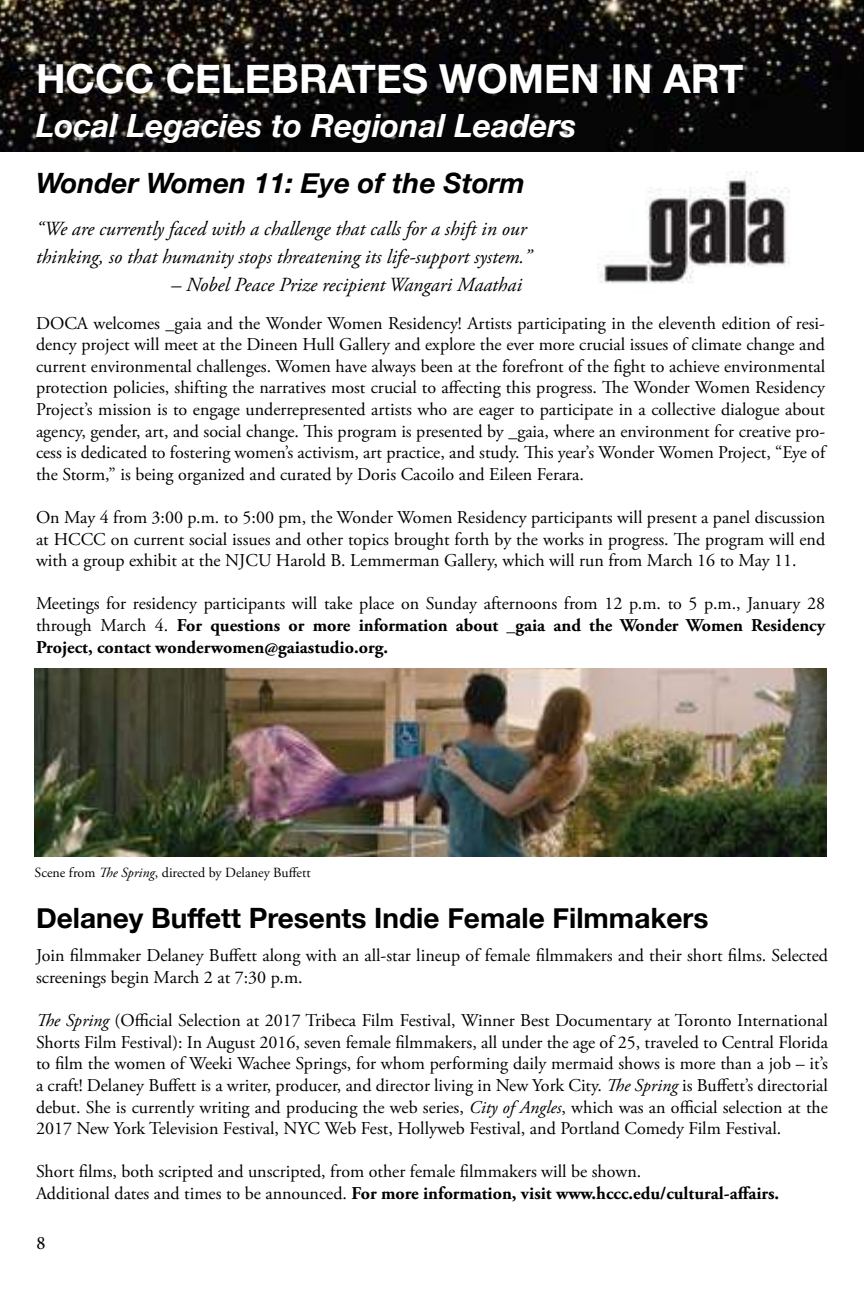
<style>
.page{position:relative;width:864px;height:1296px;background:#fff}
.page>*{position:absolute;margin:0;border:0;box-sizing:border-box;transform-origin:0 0}
.t1{font:700 40px "Helvetica Neue";color:#fff}
.t2{font:italic 700 32px "Helvetica Neue";color:#fff}
.t3{font:700 28px "Helvetica Neue";color:#000}
.t4{font:italic 700 28px "Helvetica Neue";color:#000}
.t5{font:italic 20px/28px "Adobe Garamond Pro";color:#000}
.t6{font:20px "Minion Pro";color:#000}
.t7{font:18px/21.6px "Adobe Garamond Pro";color:#000;text-align:justify}
.t8{font:700 18px/21.6px "Adobe Garamond Pro";color:#000;text-align:justify}
.t9{font:14px "Adobe Garamond Pro";color:#000}
.s1{font-weight:400}
.s2{font-style:italic}
.s3{font-weight:700}
</style>
<div class="page">
<img style="left:0;top:0;width:864px;height:151px">
<img style="left:598px;top:172px;width:192px;height:111px">
<img style="left:35px;top:668px;width:792px;height:189px">
<h1 class="t1" style="left:36px;top:47px;width:709px">HCCC CELEBRATES WOMEN IN ART</h1>
<h2 class="t2" style="left:36px;top:100px;width:542px">Local Legacies to Regional Leaders</h2>
<h3 class="t4" style="left:36px;top:161px;width:490px">Wonder Women 11: Eye of the Storm</h3>
<p class="t5" style="left:36px;top:215px;width:497px">“We are currently faced with a challenge that calls for a shift in our thinking, so that humanity stops threatening its life-support system.”</p>
<p class="t5" style="left:171px;top:271px;width:352px">– Nobel Peace Prize recipient Wangari Maathai</p>
<p class="t7" style="left:36px;top:313px;width:791px">DOCA welcomes _gaia and the Wonder Women Residency! Artists participating in the eleventh edition of resi&shy;dency project will meet at the Dineen Hull Gallery and explore the ever more crucial issues of climate change and current environmental challenges. Women have always been at the forefront of the fight to achieve environmental protection policies, shifting the narratives most crucial to affecting this progress. The Wonder Women Residency Project’s mission is to engage underrepresented artists who are eager to participate in a collective dialogue about agency, gender, art, and social change. This program is presented by _gaia, where an environment for creative pro&shy;cess is dedicated to fostering women’s activism, art practice, and study. This year’s Wonder Women Project, “Eye of the Storm,” is being organized and curated by Doris Cacoilo and Eileen Ferara.</p>
<p class="t7" style="left:36px;top:507px;width:791px">On May 4 from 3:00 p.m. to 5:00 pm, the Wonder Women Residency participants will present a panel discussion at HCCC on current social issues and other topics brought forth by the works in progress. The program will end with a group exhibit at the NJCU Harold B. Lemmerman Gallery, which will run from March 16 to May 11.</p>
<p class="t8" style="left:36px;top:593px;width:791px"><span class="s1">Meetings for residency participants will take place on Sunday afternoons from 12 p.m. to 5 p.m., January 28 through March 4.</span> For questions or more information about _gaia and the Wonder Women Residency Project, contact wonderwomen@gaiastudio.org.</p>
<p class="t9" style="left:35px;top:864px;width:278px">Scene from <span class="s2">The Spring</span>, directed by Delaney Buffett</p>
<h3 class="t3" style="left:36px;top:896px;width:674px">Delaney Buffett Presents Indie Female Filmmakers</h3>
<p class="t7" style="left:36px;top:945px;width:793px">Join filmmaker Delaney Buffett along with an all-star lineup of female filmmakers and their short films. Selected screenings begin March 2 at 7:30 p.m.</p>
<p class="t7" style="left:36px;top:1010px;width:794px"><span class="s2">The Spring</span> (Official Selection at 2017 Tribeca Film Festival, Winner Best Documentary at Toronto International Shorts Film Festival): In August 2016, seven female filmmakers, all under the age of 25, traveled to Central Florida to film the women of Weeki Wachee Springs, for whom performing daily mermaid shows is more than a job – it’s a craft! Delaney Buffett is a writer, producer, and director living in New York City. <span class="s2">The Spring</span> is Buffett’s directorial debut. She is currently writing and producing the web series, <span class="s2">City of Angles</span>, which was an official selection at the 2017 New York Television Festival, NYC Web Fest, Hollyweb Festival, and Portland Comedy Film Festival.</p>
<p class="t7" style="left:36px;top:1161px;width:745px">Short films, both scripted and unscripted, from other female filmmakers will be shown.<br>Additional dates and times to be announced. <span class="s3">For more information, visit www.hccc.edu/cultural-affairs.</span></p>
<p class="t6" style="left:36px;top:1229px;width:11px">8</p>
</div>
